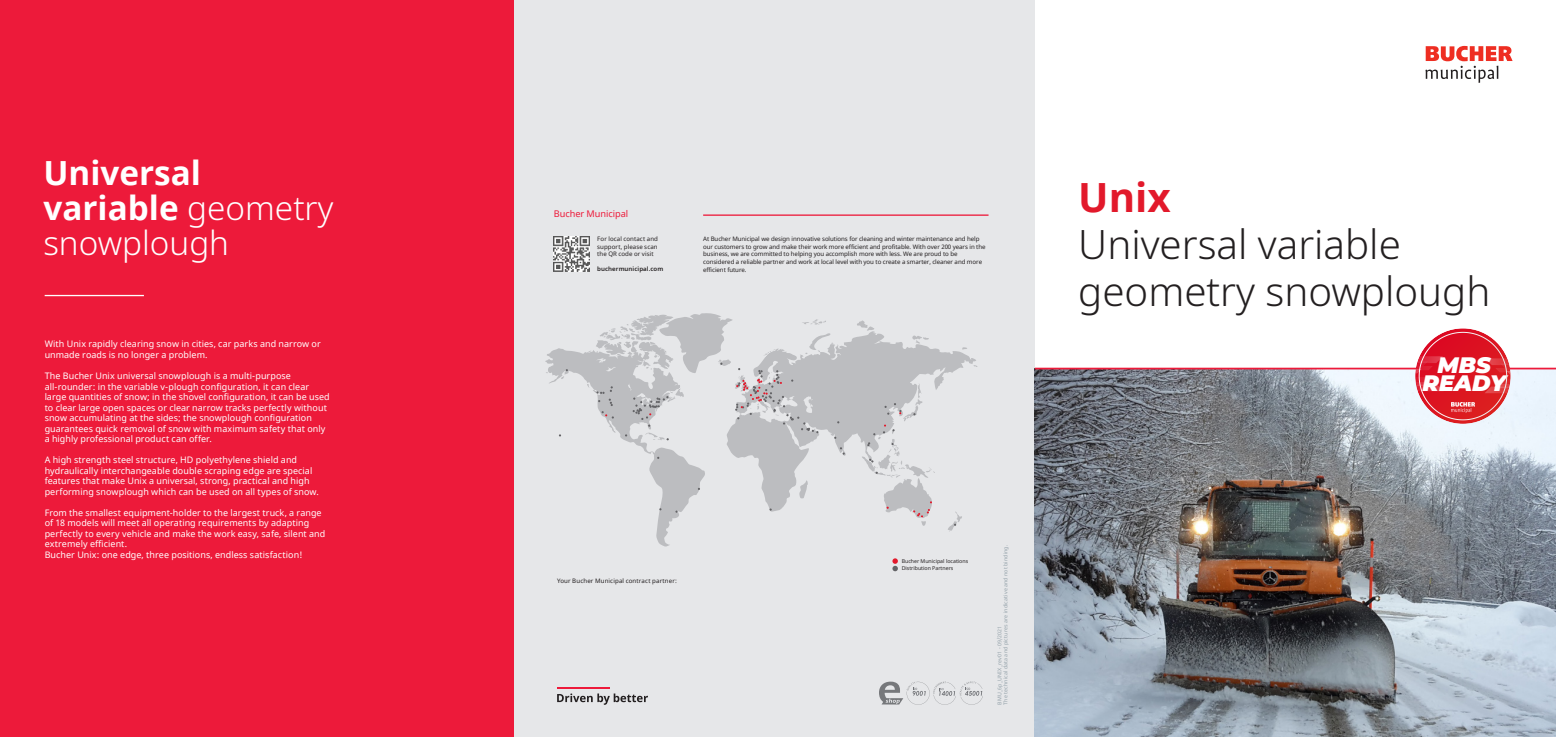
<style>
.page{position:relative;width:1556px;height:737px;background:#fff}
.page>*{position:absolute;margin:0;border:0;box-sizing:border-box;transform-origin:0 0}
.t1{font:300 40.25px/47.2px "Noto Sans";color:#231f20}
.t2{font:700 40.25px "Noto Sans";color:#e2192b}
.t3{font:300 33.25px/35px "Noto Sans";color:#fff}
.t4{font:italic 900 22.4px/17.4px "Montserrat";color:#fff;text-align:center}
.t5{font:9.19px "Noto Sans";letter-spacing:-.005em;color:#ed1a3a}
.t6{font:8.92px/10.5px "Noto Sans";letter-spacing:.005em;color:#fff}
.t7{font:6.12px/7.9px "Noto Sans";letter-spacing:-.01em;color:#231f20}
.t8{font:6.12px "Noto Sans";letter-spacing:.02em;color:#231f20}
.t9{font:600 6.12px "Noto Sans";letter-spacing:.01em;color:#231f20}
.t10{font:5.25px/6.3px "Noto Sans";letter-spacing:.025em;color:#94a2aa}
.t11{font:5.25px "Noto Sans";color:#231f20}
.s1{font-weight:700}
</style>
<div class="page">
<div style="left:513px;top:0;width:521px;height:737px;background:#e6e7e9"></div>
<div style="left:0;top:0;width:513px;height:737px;background:#ed1a3a"></div>
<img style="left:1034px;top:369px;width:521px;height:368px">
<hr style="left:1034px;top:368px;width:521px;height:1px;background:#ed1a3a">
<hr style="left:45px;top:295px;width:99px;height:1px;background:#fff">
<svg style="left:879px;top:681px;width:103px;height:23px"></svg>
<svg style="left:1414px;top:328px;width:96px;height:96px;fill:#dc1421"></svg>
<svg style="left:1414px;top:356px;width:29px;height:35px"></svg>
<svg style="left:1483px;top:358px;width:27px;height:35px"></svg>
<img style="left:1451px;top:402px;width:23px;height:10px">
<svg style="left:545px;top:313px;width:432px;height:234px"></svg>
<svg style="left:839px;top:447px;width:5px;height:7px"></svg>
<svg style="left:867px;top:442px;width:3px;height:4px"></svg>
<svg style="left:869px;top:458px;width:4px;height:4px"></svg>
<svg style="left:632px;top:396px;width:36px;height:31px"></svg>
<svg style="left:596px;top:386px;width:18px;height:32px"></svg>
<svg style="left:913px;top:509px;width:16px;height:8px"></svg>
<svg style="left:882px;top:424px;width:4px;height:9px"></svg>
<svg style="left:884px;top:403px;width:17px;height:12px"></svg>
<svg style="left:735px;top:368px;width:83px;height:65px"></svg>
<svg style="left:892px;top:558px;width:5px;height:13px"></svg>
<svg style="left:1425px;top:46px;width:87px;height:37px"></svg>
<hr style="left:703px;top:214px;width:285px;height:2px;background:#ed1a3a">
<svg style="left:557px;top:693px;width:91px;height:11px"></svg>
<hr style="left:557px;top:687px;width:53px;height:1px;background:#ed1a3a">
<img style="left:554px;top:236px;width:35px;height:36px">
<h2 class="t3" style="left:43px;top:159px;width:291px"><span class="s1">Universal variable</span> geometry snowplough</h2>
<p class="t6" style="left:45px;top:339px;width:278px">With Unix rapidly clearing snow in cities, car parks and narrow or unmade roads is no longer a problem.</p>
<p class="t6" style="left:45px;top:371px;width:286px">The Bucher Unix universal snowplough is a multi-purpose all-rounder: in the variable v-plough configuration, it can clear large quantities of snow; in the shovel configuration, it can be used to clear large open spaces or clear narrow tracks perfectly without snow accumulating at the sides; the snowplough configuration guarantees quick removal of snow with maximum safety that only a highly professional product can offer.</p>
<p class="t6" style="left:45px;top:455px;width:276px">A high strength steel structure, HD polyethylene shield and hydraulically interchangeable double scraping edge are special features that make Unix a universal, strong, practical and high performing snowplough which can be used on all types of snow.</p>
<p class="t6" style="left:45px;top:507px;width:282px">From the smallest equipment-holder to the largest truck, a range of 18 models will meet all operating requirements by adapting perfectly to every vehicle and make the work easy, safe, silent and extremely efficient.<br>Bucher Unix: one edge, three positions, endless satisfaction!</p>
<p class="t5" style="left:554px;top:210px;width:76px">Bucher Municipal</p>
<p class="t7" style="left:597px;top:235px;width:62px;text-align:justify">For local contact and support, please scan the QR code or visit</p>
<p class="t9" style="left:597px;top:266px;width:68px">buchermunicipal.com</p>
<p class="t7" style="left:703px;top:235px;width:284px">At Bucher Municipal we design innovative solutions for cleaning and winter maintenance and help our customers to grow and make their work more efficient and profitable. With over 200 years in the business, we are committed to helping you accomplish more with less. We are proud to be considered a reliable partner and work at local level with you to create a smarter, cleaner and more efficient future.</p>
<p class="t8" style="left:557px;top:578px;width:121px">Your Bucher Municipal contract partner:</p>
<p class="t11" style="left:901px;top:558px;width:68px">Bucher Municipal locations</p>
<p class="t11" style="left:901px;top:566px;width:53px">Distribution Partners</p>
<p class="t10" style="left:996px;top:704px;width:162px;rotate:-90deg">BMU_6p_UNIX_rev01 - 09/2021<br>The technical data and pictures are indicative and not binding.</p>
<h1 class="t2" style="left:1078px;top:174px;width:94px">Unix</h1>
<h1 class="t1" style="left:1078px;top:225px;width:413px">Universal variable geometry snowplough</h1>
<h3 class="t4" style="left:1422px;top:357px;width:85px">MBS<br>READY</h3>
</div>
